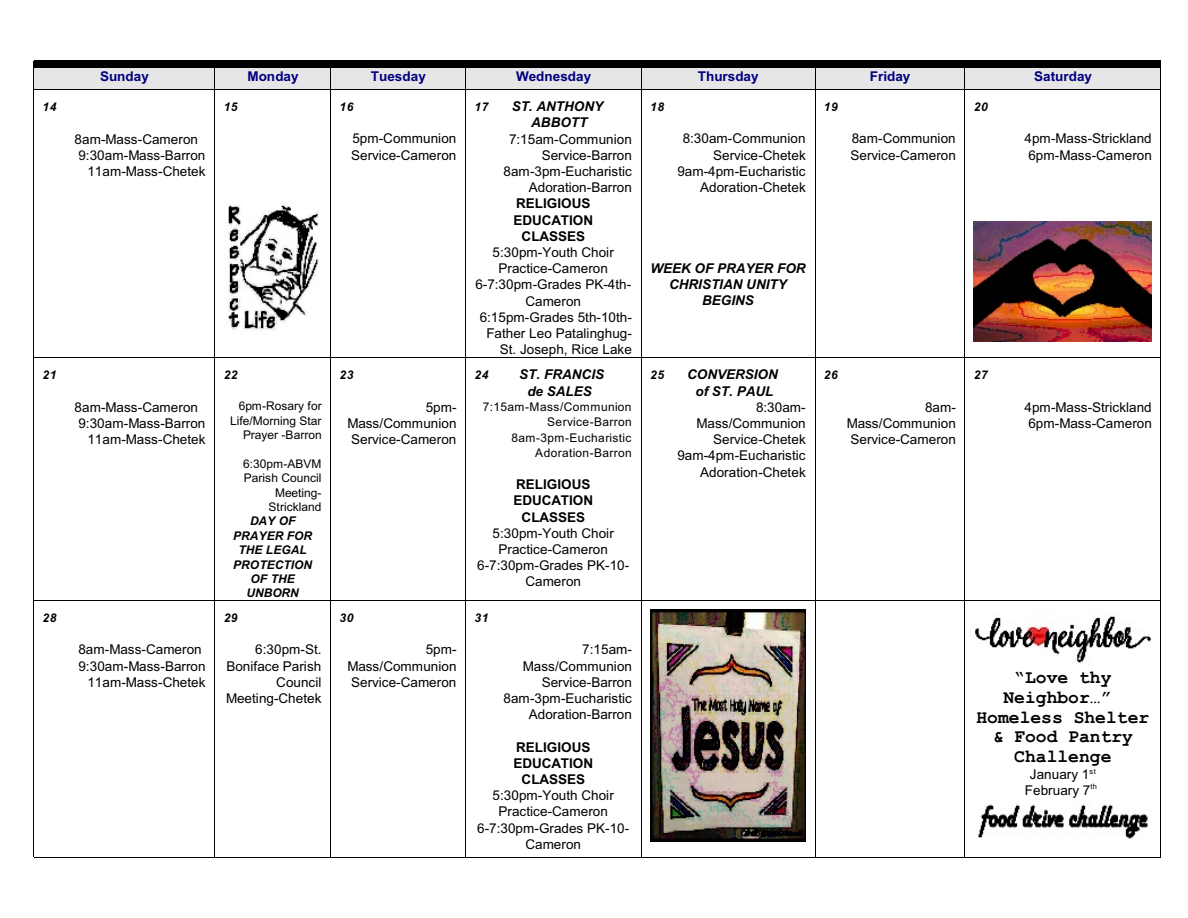
<style>
.page{position:relative;width:1188px;height:918px;background:#fff}
.page>*{position:absolute;margin:0;border:0;box-sizing:border-box;transform-origin:0 0}
.t1{font:700 18px "Courier New";color:#000}
.t2{font:13.5px/16.2px "Arial";color:#000;text-align:right}
.t3{font:italic 700 13.5px/16.2px "Arial";color:#000;text-align:center}
.t4{font:700 13.5px/16.2px "Arial";color:#000;text-align:center}
.t5{font:700 13.5px "Arial";color:#000080}
.t6{font:12px/14.4px "Arial";letter-spacing:.015em;color:#000;text-align:right}
.t7{font:italic 700 12px/14.4px "Arial";color:#000;text-align:center}
</style>
<div class="page">
<div style="left:34px;top:61px;width:181px;height:28px;background:#e6e6e6"></div>
<div style="left:34px;top:61px;width:181px;height:7px;background:#000"></div>
<div style="left:215px;top:61px;width:116px;height:28px;background:#e6e6e6"></div>
<div style="left:215px;top:61px;width:116px;height:7px;background:#000"></div>
<div style="left:331px;top:61px;width:135px;height:28px;background:#e6e6e6"></div>
<div style="left:331px;top:61px;width:135px;height:7px;background:#000"></div>
<div style="left:466px;top:61px;width:175px;height:28px;background:#e6e6e6"></div>
<div style="left:466px;top:61px;width:175px;height:7px;background:#000"></div>
<div style="left:641px;top:61px;width:174px;height:28px;background:#e6e6e6"></div>
<div style="left:641px;top:61px;width:174px;height:7px;background:#000"></div>
<div style="left:815px;top:61px;width:150px;height:28px;background:#e6e6e6"></div>
<div style="left:815px;top:61px;width:150px;height:7px;background:#000"></div>
<div style="left:965px;top:61px;width:196px;height:28px;background:#e6e6e6"></div>
<div style="left:965px;top:61px;width:196px;height:7px;background:#000"></div>
<img style="left:228px;top:205px;width:91px;height:125px">
<img style="left:974px;top:221px;width:178px;height:120px">
<img style="left:650px;top:609px;width:156px;height:232px">
<img style="left:975px;top:616px;width:176px;height:47px">
<img style="left:978px;top:804px;width:170px;height:35px">
<p class="t5" style="left:100px;top:71px;width:50px">Sunday</p>
<p class="t5" style="left:248px;top:71px;width:53px">Monday</p>
<p class="t5" style="left:371px;top:71px;width:56px">Tuesday</p>
<p class="t5" style="left:516px;top:71px;width:77px">Wednesday</p>
<p class="t5" style="left:698px;top:71px;width:62px">Thursday</p>
<p class="t5" style="left:870px;top:71px;width:42px">Friday</p>
<p class="t5" style="left:1034px;top:71px;width:59px">Saturday</p>
<p class="t7" style="left:43px;top:101px;width:15px">14</p>
<p class="t2" style="left:75px;top:132px;width:125px">8am-Mass-Cameron</p>
<p class="t2" style="left:78px;top:148px;width:128px">9:30am-Mass-Barron</p>
<p class="t2" style="left:87px;top:164px;width:120px">11am-Mass-Chetek</p>
<p class="t7" style="left:224px;top:101px;width:15px">15</p>
<p class="t7" style="left:340px;top:101px;width:15px">16</p>
<p class="t2" style="left:351px;top:132px;width:107px;text-align:left">5pm-Communion<br>Service-Cameron</p>
<p class="t7" style="left:475px;top:101px;width:15px">17</p>
<p class="t3" style="left:512px;top:100px;width:93px">ST. ANTHONY<br>ABBOTT</p>
<p class="t2" style="left:504px;top:132px;width:130px">7:15am-Communion<br>Service-Barron<br>8am-3pm-Eucharistic<br>Adoration-Barron</p>
<p class="t4" style="left:513px;top:197px;width:81px">RELIGIOUS<br>EDUCATION<br>CLASSES</p>
<p class="t2" style="left:493px;top:245px;width:123px">5:30pm-Youth Choir</p>
<p class="t2" style="left:499px;top:262px;width:111px">Practice-Cameron</p>
<p class="t2" style="left:475px;top:278px;width:157px">6-7:30pm-Grades PK-4th-</p>
<p class="t2" style="left:525px;top:294px;width:57px">Cameron</p>
<p class="t2" style="left:480px;top:310px;width:154px">6:15pm-Grades 5th-10th-</p>
<p class="t2" style="left:486px;top:326px;width:147px">Father Leo Patalinghug-</p>
<p class="t2" style="left:500px;top:343px;width:134px">St. Joseph, Rice Lake</p>
<p class="t7" style="left:650px;top:101px;width:15px">18</p>
<p class="t2" style="left:677px;top:132px;width:130px">8:30am-Communion<br>Service-Chetek<br>9am-4pm-Eucharistic<br>Adoration-Chetek</p>
<p class="t7" style="left:824px;top:101px;width:15px">19</p>
<p class="t2" style="left:850px;top:132px;width:107px;text-align:left">8am-Communion<br>Service-Cameron</p>
<p class="t3" style="left:650px;top:261px;width:157px">WEEK OF PRAYER FOR<br>CHRISTIAN UNITY<br>BEGINS</p>
<p class="t7" style="left:974px;top:101px;width:15px">20</p>
<p class="t2" style="left:1025px;top:132px;width:129px;text-align:left">4pm-Mass-Strickland<br>6pm-Mass-Cameron</p>
<p class="t7" style="left:43px;top:369px;width:15px">21</p>
<p class="t2" style="left:75px;top:400px;width:125px">8am-Mass-Cameron</p>
<p class="t2" style="left:78px;top:416px;width:128px">9:30am-Mass-Barron</p>
<p class="t2" style="left:87px;top:432px;width:120px">11am-Mass-Chetek</p>
<p class="t7" style="left:224px;top:369px;width:15px">22</p>
<p class="t6" style="left:230px;top:400px;width:93px">6pm-Rosary for<br>Life/Morning Star<br>Prayer -Barron</p>
<p class="t6" style="left:243px;top:458px;width:80px">6:30pm-ABVM<br>Parish Council<br>Meeting-<br>Strickland</p>
<p class="t7" style="left:233px;top:515px;width:80px">DAY OF<br>PRAYER FOR<br>THE LEGAL<br>PROTECTION<br>OF THE<br>UNBORN</p>
<p class="t7" style="left:340px;top:369px;width:15px">23</p>
<p class="t2" style="left:347px;top:400px;width:111px;text-align:justify;text-indent:78px">5pm-Mass/Communion Service-Cameron</p>
<p class="t7" style="left:475px;top:369px;width:15px">24</p>
<p class="t3" style="left:519px;top:368px;width:86px">ST. FRANCIS de SALES</p>
<p class="t6" style="left:483px;top:400px;width:150px;line-height:15.3px">7:15am-Mass/Communion<br>Service-Barron<br>8am-3pm-Eucharistic<br>Adoration-Barron</p>
<p class="t4" style="left:513px;top:478px;width:81px">RELIGIOUS<br>EDUCATION<br>CLASSES</p>
<p class="t2" style="left:477px;top:526px;width:154px;text-align:center">5:30pm-Youth Choir<br>Practice-Cameron<br>6-7:30pm-Grades PK-10-<br>Cameron</p>
<p class="t7" style="left:650px;top:369px;width:15px">25</p>
<p class="t3" style="left:687px;top:368px;width:92px">CONVERSION of ST. PAUL</p>
<p class="t2" style="left:677px;top:400px;width:130px">8:30am-<br>Mass/Communion<br>Service-Chetek<br>9am-4pm-Eucharistic<br>Adoration-Chetek</p>
<p class="t7" style="left:824px;top:369px;width:15px">26</p>
<p class="t2" style="left:847px;top:400px;width:111px;text-align:justify;text-indent:78px">8am-Mass/Communion Service-Cameron</p>
<p class="t7" style="left:974px;top:369px;width:15px">27</p>
<p class="t2" style="left:1025px;top:400px;width:129px;text-align:left">4pm-Mass-Strickland<br>6pm-Mass-Cameron</p>
<p class="t7" style="left:43px;top:612px;width:15px">28</p>
<p class="t2" style="left:78px;top:643px;width:129px">8am-Mass-Cameron<br>9:30am-Mass-Barron<br>11am-Mass-Chetek</p>
<p class="t7" style="left:224px;top:612px;width:15px">29</p>
<p class="t2" style="left:226px;top:643px;width:97px">6:30pm-St.<br>Boniface Parish<br>Council<br>Meeting-Chetek</p>
<p class="t7" style="left:340px;top:612px;width:15px">30</p>
<p class="t2" style="left:347px;top:643px;width:111px;text-align:justify;text-indent:78px">5pm-Mass/Communion Service-Cameron</p>
<p class="t7" style="left:475px;top:612px;width:15px">31</p>
<p class="t2" style="left:504px;top:643px;width:130px">7:15am-<br>Mass/Communion<br>Service-Barron<br>8am-3pm-Eucharistic<br>Adoration-Barron</p>
<p class="t4" style="left:513px;top:740px;width:81px">RELIGIOUS<br>EDUCATION<br>CLASSES</p>
<p class="t2" style="left:477px;top:789px;width:154px;text-align:center">5:30pm-Youth Choir<br>Practice-Cameron<br>6-7:30pm-Grades PK-10-<br>Cameron</p>
<h1 class="t1" style="left:1014px;top:672px;width:99px">“Love thy</h1>
<h1 class="t1" style="left:1004px;top:692px;width:109px">Neighbor…”</h1>
<h1 class="t1" style="left:976px;top:711px;width:174px">Homeless Shelter</h1>
<h1 class="t1" style="left:993px;top:731px;width:142px">&amp; Food Pantry</h1>
<h1 class="t1" style="left:1014px;top:751px;width:99px">Challenge</h1>
<p class="t2" style="left:1025px;top:768px;width:73px;line-height:15.3px;text-align:center">January 1<sup>st<br></sup>February 7<sup>th</sup></p>
</div>
